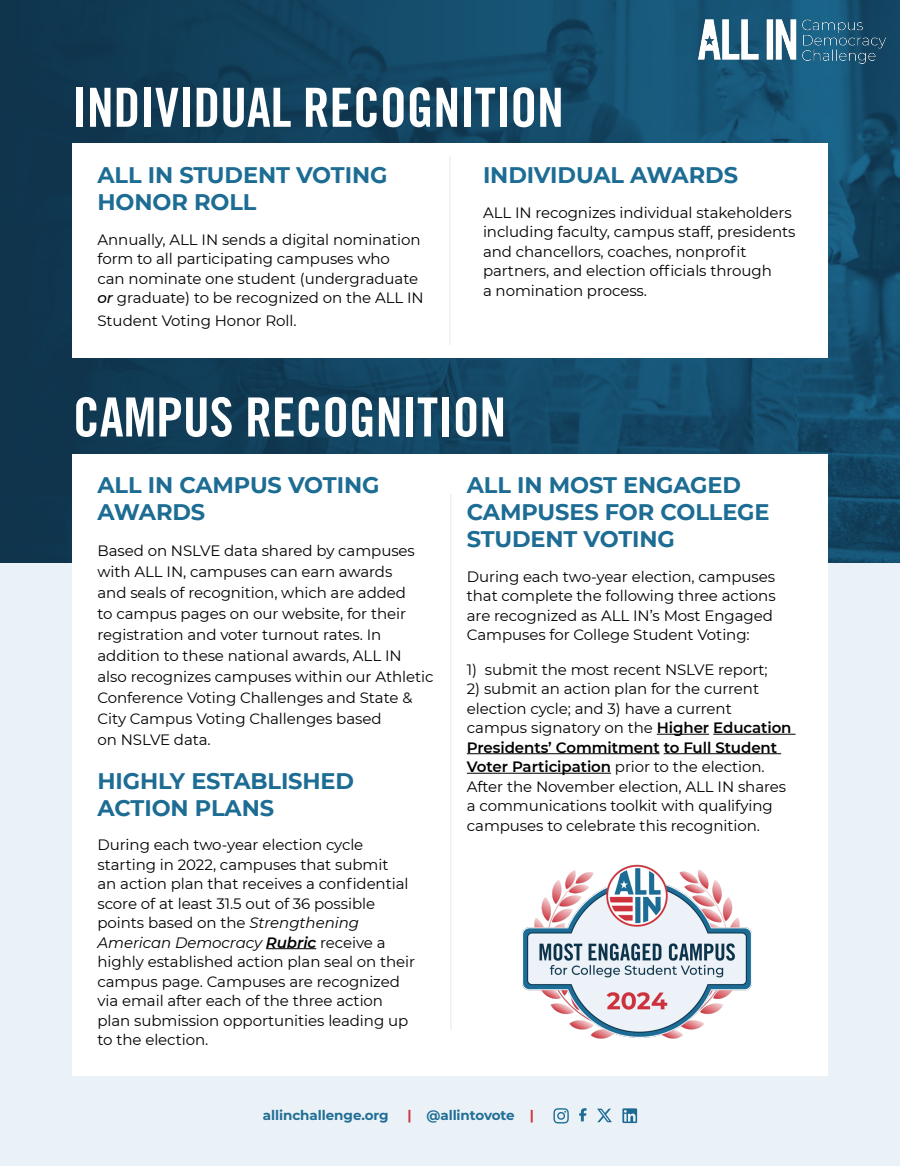
<style>
.page{position:relative;width:900px;height:1166px;background:#fff}
.page>*{position:absolute;margin:0;border:0;box-sizing:border-box;transform-origin:0 0}
.t1{font:54px "Trade Gothic LT Pro Bd Cn 20";letter-spacing:-.005em;color:#fff}
.t2{font:700 22.5px/27px "Montserrat";letter-spacing:-.005em;color:#1d6c94}
.t3{font:15px/19.5px "Montserrat";letter-spacing:-.005em;color:#000}
.t4{font:700 13.5px "Montserrat";letter-spacing:-.005em;color:#216f96}
.s1{font-weight:500;font-style:italic}
.s2{font-style:italic}
.s3{font-weight:600;font-style:italic}
.s4{font-weight:600}
.s5{color:#cf3641}
</style>
<div class="page">
<div style="left:0;top:473px;width:900px;height:693px;background:#ebf2f7"></div>
<svg style="left:0;top:0;width:900px;height:562px;background:#134562"></svg>
<div style="left:72px;top:454px;width:756px;height:621px;background:#fff"></div>
<hr style="left:657px;top:734px;width:52px;height:1px;background:#000">
<hr style="left:713px;top:734px;width:83px;height:1px;background:#000">
<hr style="left:467px;top:753px;width:193px;height:1px;background:#000">
<hr style="left:664px;top:753px;width:117px;height:1px;background:#000">
<hr style="left:467px;top:773px;width:144px;height:1px;background:#000">
<hr style="left:266px;top:948px;width:50px;height:1px;background:#000">
<div style="left:73px;top:143px;width:755px;height:215px;background:#fff"></div>
<hr style="left:449px;top:155px;width:2px;height:190px;background:#ebf2f7">
<img style="left:698px;top:20px;width:188px;height:43px">
<hr style="left:450px;top:494px;width:2px;height:536px;background:#ebf2f7">
<svg style="left:553px;top:1108px;width:16px;height:15px"></svg>
<svg style="left:579px;top:1108px;width:8px;height:13px"></svg>
<svg style="left:597px;top:1108px;width:15px;height:14px"></svg>
<svg style="left:622px;top:1108px;width:15px;height:15px"></svg>
<img style="left:522px;top:864px;width:230px;height:175px">
<p class="t1" style="left:72px;top:75px;width:493px">INDIVIDUAL RECOGNITION</p>
<p class="t2" style="left:483px;top:160px;width:257px">INDIVIDUAL AWARDS</p>
<p class="t3" style="left:483px;top:202px;width:314px">ALL IN recognizes individual stakeholders including faculty, campus staff, presidents and chancellors, coaches, nonprofit partners, and election officials through<br>a nomination process.</p>
<p class="t2" style="left:98px;top:160px;width:291px">ALL IN STUDENT VOTING<br>HONOR ROLL</p>
<p class="t3" style="left:98px;top:229px;width:328px">Annually, ALL IN sends a digital nomination form to all participating campuses who<br>can nominate one student (undergraduate <span class="s1">or</span> graduate) to be recognized on the ALL IN</p>
<p class="t3" style="left:98px;top:310px;width:201px">Student Voting Honor Roll.</p>
<p class="t1" style="left:73px;top:384px;width:435px">CAMPUS RECOGNITION</p>
<p class="t2" style="left:98px;top:470px;width:283px">ALL IN CAMPUS VOTING<br>AWARDS</p>
<p class="t3" style="left:98px;top:539px;width:338px;line-height:21px">Based on NSLVE data shared by campuses with ALL IN, campuses can earn awards<br>and seals of recognition, which are added<br>to campus pages on our website, for their registration and voter turnout rates. In addition to these national awards, ALL IN also recognizes campuses within our Athletic Conference Voting Challenges and State &amp; City Campus Voting Challenges based<br>on NSLVE data.</p>
<p class="t2" style="left:98px;top:766px;width:258px">HIGHLY ESTABLISHED<br>ACTION PLANS</p>
<p class="t3" style="left:98px;top:834px;width:319px">During each two-year election cycle starting in 2022, campuses that submit<br>an action plan that receives a confidential score of at least 31.5 out of 36 possible points based on the <span class="s2">Strengthening American Democracy</span> <span class="s3">Rubric</span> receive a highly established action plan seal on their campus page. Campuses are recognized via email after each of the three action plan submission opportunities leading up to the election.</p>
<p class="t2" style="left:467px;top:470px;width:304px">ALL IN MOST ENGAGED<br>CAMPUSES FOR COLLEGE<br>STUDENT VOTING</p>
<p class="t3" style="left:467px;top:566px;width:310px">During each two-year election, campuses that complete the following three actions are recognized as ALL IN’s Most Engaged Campuses for College Student Voting:</p>
<p class="t3" style="left:467px;top:659px;width:302px">1) submit the most recent NSLVE report;</p>
<p class="t3" style="left:467px;top:678px;width:326px">2) submit an action plan for the current election cycle; and 3) have a current campus signatory on the <span class="s4">Higher Education Presidents’ Commitment to Full Student Voter Participation</span> prior to the election.<br>After the November election, ALL IN shares a communications toolkit with qualifying campuses to celebrate this recognition.</p>
<p class="t4" style="left:263px;top:1105px;width:127px">allinchallenge.org</p>
<p class="t4" style="left:407px;top:1105px;width:128px"><span class="s5">|</span> @allintovote <span class="s5">|</span></p>
</div>
